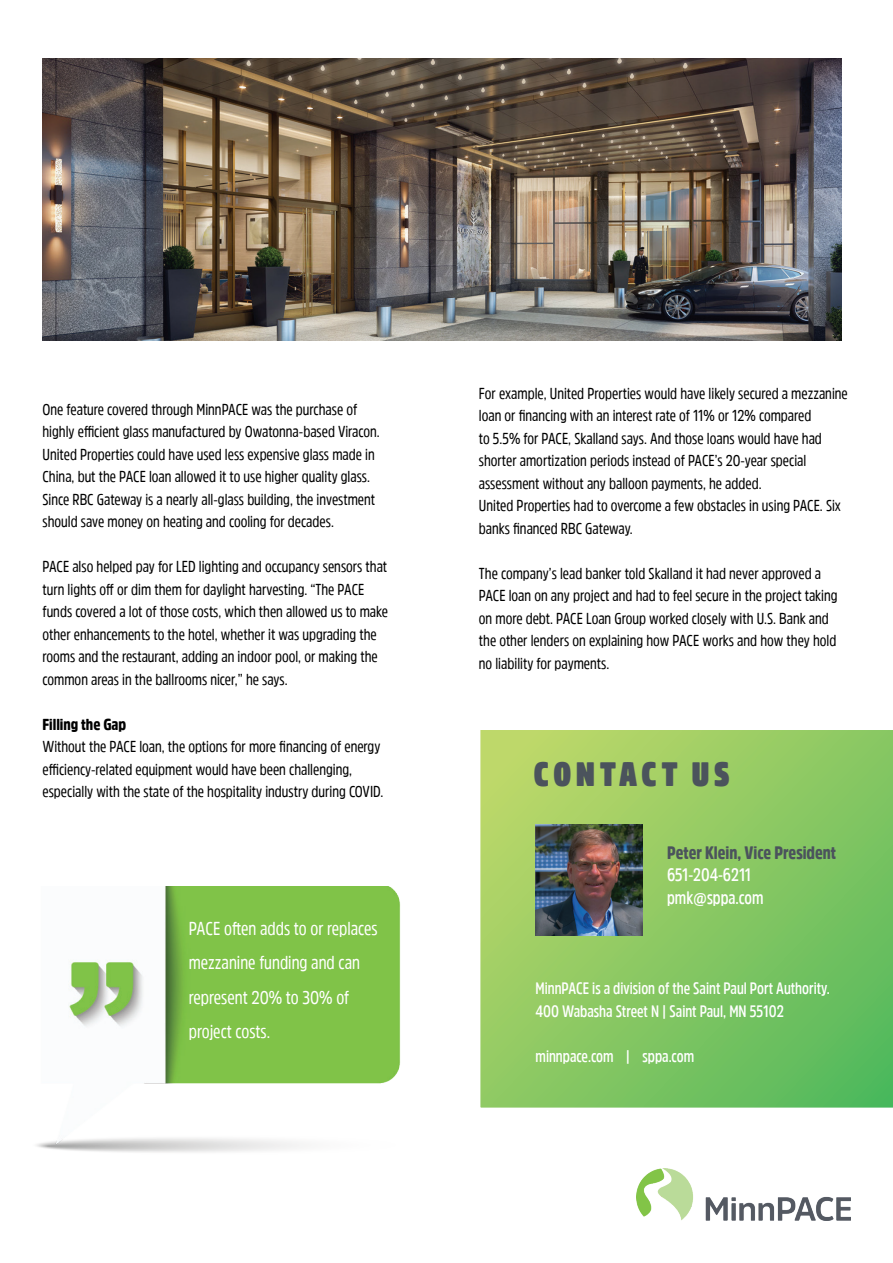
<style>
.page{position:relative;width:893px;height:1263px;background:#fff}
.page>*{position:absolute;margin:0;border:0;box-sizing:border-box;transform-origin:0 0}
.t1{font:33px "Amsi Pro Opt Headline";letter-spacing:.145em;color:#4b535c}
.t2{font:18.75px/34.5px "Amsi Pro Cond";color:#fff;scale:1.04 1}
.t3{font:900 18px "Amsi Pro Cond";color:#4b535c}
.t4{font:600 18px/22.5px "Amsi Pro Cond";color:#fff}
.t5{font:600 16.5px/22.5px "Amsi Pro Cond";color:#fff}
.t6{font:15.9px/22.5px "Amsi Pro Cond";color:#000;scale:1.04 1}
.t7{font:900 15.9px "Amsi Pro Cond";color:#000;scale:1.04 1}
</style>
<div class="page">
<img style="left:36px;top:887px;width:365px;height:266px">
<img style="left:43px;top:58px;width:799px;height:283px">
<img style="left:636px;top:1168px;width:214px;height:52px">
<svg style="left:480px;top:730px;width:413px;height:378px;background:#89c863"></svg>
<img style="left:535px;top:824px;width:107px;height:111px">
<p class="t6" style="left:43px;top:398px;width:326px">One feature covered through MinnPACE was the purchase of highly efficient glass manufactured by Owatonna-based Viracon.<br>United Properties could have used less expensive glass made in China, but the PACE loan allowed it to use higher quality glass.<br>Since RBC Gateway is a nearly all-glass building, the investment should save money on heating and cooling for decades.</p>
<p class="t6" style="left:43px;top:555px;width:334px">PACE also helped pay for LED lighting and occupancy sensors that turn lights off or dim them for daylight harvesting. “The PACE funds covered a lot of those costs, which then allowed us to make other enhancements to the hotel, whether it was upgrading the rooms and the restaurant, adding an indoor pool, or making the common areas in the ballrooms nicer,” he says.</p>
<p class="t7" style="left:43px;top:713px;width:82px">Filling the Gap</p>
<p class="t6" style="left:43px;top:735px;width:329px">Without the PACE loan, the options for more financing of energy efficiency-related equipment would have been challenging, especially with the state of the hospitality industry during COVID.</p>
<p class="t2" style="left:189px;top:910px;width:183px">PACE often adds to or replaces mezzanine funding and can represent 20% to 30% of project costs.</p>
<p class="t6" style="left:479px;top:381px;width:356px">For example, United Properties would have likely secured a mezzanine loan or financing with an interest rate of 11% or 12% compared<br>to 5.5% for PACE, Skalland says. And those loans would have had shorter amortization periods instead of PACE’s 20-year special assessment without any balloon payments, he added.<br>United Properties had to overcome a few obstacles in using PACE. Six banks financed RBC Gateway.</p>
<p class="t6" style="left:479px;top:561px;width:346px">The company’s lead banker told Skalland it had never approved a PACE loan on any project and had to feel secure in the project taking on more debt. PACE Loan Group worked closely with U.S. Bank and the other lenders on explaining how PACE works and how they hold no liability for payments.</p>
<h1 class="t1" style="left:534px;top:751px;width:197px">CONTACT US</h1>
<p class="t3" style="left:667px;top:840px;width:170px">Peter Klein, Vice President</p>
<p class="t4" style="left:667px;top:863px;width:98px">651-204-6211 pmk@sppa.com</p>
<p class="t5" style="left:535px;top:977px;width:296px">MinnPACE is a division of the Saint Paul Port Authority.<br>400 Wabasha Street N | Saint Paul, MN 55102</p>
<p class="t5" style="left:535px;top:1044px;width:160px">minnpace.com | sppa.com</p>
</div>
